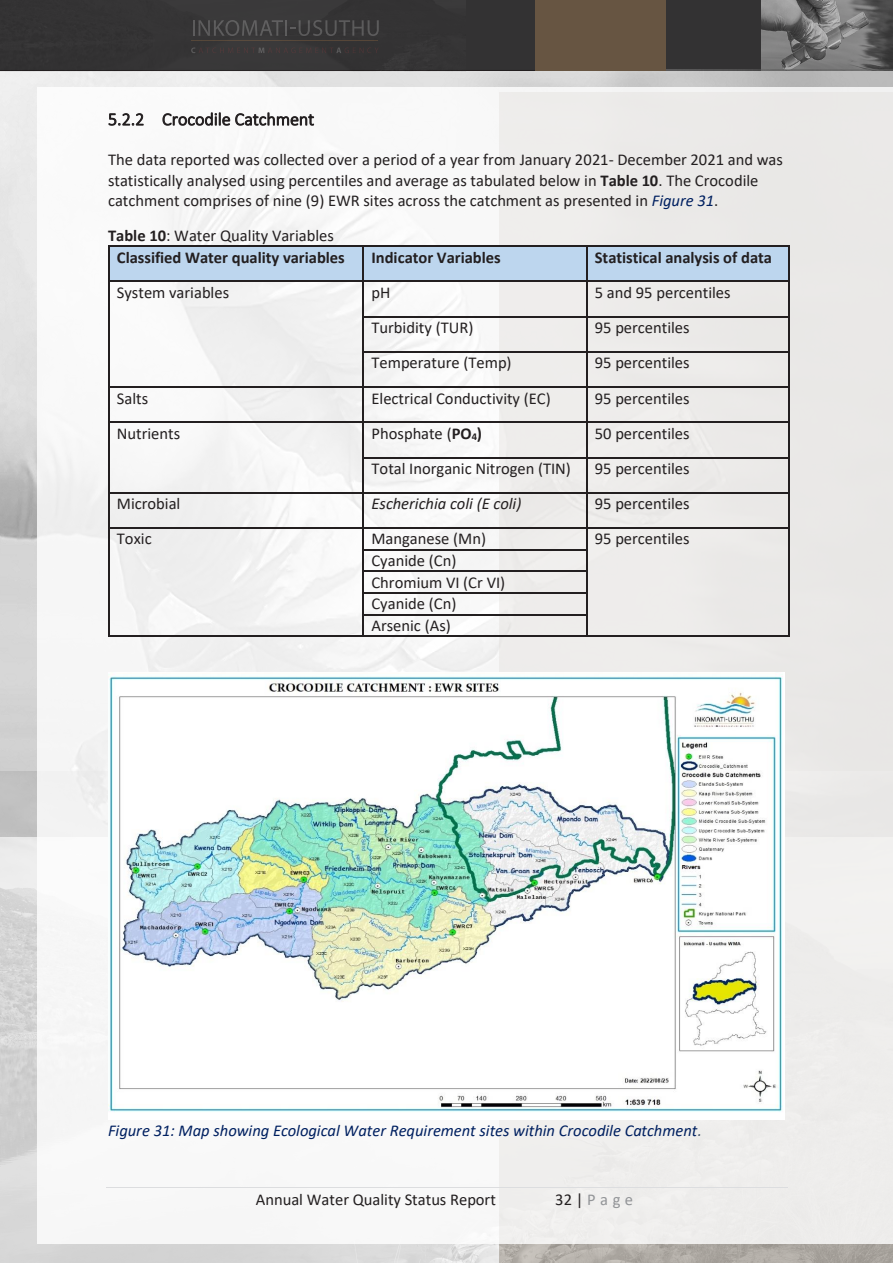
<style>
.page{position:relative;width:893px;height:1263px;background:#fff}
.page>*{position:absolute;margin:0;border:0;box-sizing:border-box;transform-origin:0 0}
.t1{font:300 18px "Calibri";color:#231f20}
.t2{font:16.5px/21.6px "Calibri";color:#231f20}
.t3{font:700 16.5px/21.6px "Calibri";color:#231f20}
.t4{font:italic 16.5px "Calibri";color:#002060}
.t5{font:italic 16.5px "Calibri";color:#231f20}
.t6{font:16.5px "Calibri";letter-spacing:.265em;color:#939598}
.s1{font-weight:700}
.s2{font-style:italic;color:#002060}
.s3{font-weight:400}
.s4{color:#44546a}
.s5{color:#231f20}
</style>
<div class="page">
<div style="left:661px;top:0;width:232px;height:70px;background:#333233"></div>
<img style="left:762px;top:0;width:130px;height:69px">
<img style="left:0;top:69px;width:893px;height:703px">
<div style="left:536px;top:0;width:130px;height:70px;background:#675542"></div>
<img style="left:0;top:772px;width:893px;height:491px">
<svg style="left:0;top:0;width:589px;height:71px;background:#3a3736"></svg>
<hr style="left:192px;top:40px;width:186px;height:1px;background:#e2984c">
<div style="left:37px;top:87px;width:856px;height:1157px;background:#f0efef"></div>
<hr style="left:106px;top:1187px;width:681px;height:1px;background:#dcdddf">
<div style="left:109px;top:247px;width:253px;height:33px;background:#bdd6ee"></div>
<div style="left:364px;top:247px;width:222px;height:33px;background:#bdd6ee"></div>
<div style="left:587px;top:247px;width:201px;height:33px;background:#bdd6ee"></div>
<hr style="left:109px;top:245px;width:254px;height:2px;background:#231f20">
<hr style="left:364px;top:245px;width:222px;height:2px;background:#231f20">
<hr style="left:587px;top:245px;width:201px;height:2px;background:#231f20">
<hr style="left:108px;top:247px;width:1px;height:33px;background:#231f20">
<hr style="left:363px;top:247px;width:1px;height:33px;background:#231f20">
<hr style="left:586px;top:247px;width:1px;height:33px;background:#231f20">
<hr style="left:788px;top:247px;width:2px;height:33px;background:#231f20">
<hr style="left:109px;top:280px;width:254px;height:2px;background:#231f20">
<hr style="left:364px;top:280px;width:222px;height:2px;background:#231f20">
<hr style="left:587px;top:280px;width:201px;height:2px;background:#231f20">
<hr style="left:108px;top:282px;width:1px;height:34px;background:#231f20">
<hr style="left:363px;top:282px;width:1px;height:34px;background:#231f20">
<hr style="left:586px;top:282px;width:1px;height:34px;background:#231f20">
<hr style="left:788px;top:282px;width:2px;height:34px;background:#231f20">
<hr style="left:364px;top:316px;width:222px;height:1px;background:#231f20">
<hr style="left:587px;top:316px;width:201px;height:1px;background:#231f20">
<hr style="left:108px;top:317px;width:1px;height:34px;background:#231f20">
<hr style="left:363px;top:317px;width:1px;height:34px;background:#231f20">
<hr style="left:586px;top:317px;width:1px;height:34px;background:#231f20">
<hr style="left:788px;top:317px;width:2px;height:34px;background:#231f20">
<hr style="left:364px;top:351px;width:222px;height:2px;background:#231f20">
<hr style="left:587px;top:351px;width:201px;height:2px;background:#231f20">
<hr style="left:108px;top:353px;width:1px;height:33px;background:#231f20">
<hr style="left:363px;top:353px;width:1px;height:33px;background:#231f20">
<hr style="left:586px;top:353px;width:1px;height:33px;background:#231f20">
<hr style="left:788px;top:353px;width:2px;height:33px;background:#231f20">
<hr style="left:109px;top:386px;width:254px;height:2px;background:#231f20">
<hr style="left:364px;top:386px;width:222px;height:2px;background:#231f20">
<hr style="left:587px;top:386px;width:201px;height:2px;background:#231f20">
<hr style="left:108px;top:388px;width:1px;height:33px;background:#231f20">
<hr style="left:363px;top:388px;width:1px;height:33px;background:#231f20">
<hr style="left:586px;top:388px;width:1px;height:33px;background:#231f20">
<hr style="left:788px;top:388px;width:2px;height:33px;background:#231f20">
<hr style="left:109px;top:421px;width:254px;height:2px;background:#231f20">
<hr style="left:364px;top:421px;width:222px;height:2px;background:#231f20">
<hr style="left:587px;top:421px;width:201px;height:2px;background:#231f20">
<hr style="left:108px;top:423px;width:1px;height:34px;background:#231f20">
<hr style="left:363px;top:423px;width:1px;height:34px;background:#231f20">
<hr style="left:586px;top:423px;width:1px;height:34px;background:#231f20">
<hr style="left:788px;top:423px;width:2px;height:34px;background:#231f20">
<hr style="left:364px;top:457px;width:222px;height:1px;background:#231f20">
<hr style="left:587px;top:457px;width:201px;height:1px;background:#231f20">
<hr style="left:108px;top:458px;width:1px;height:34px;background:#231f20">
<hr style="left:363px;top:458px;width:1px;height:34px;background:#231f20">
<hr style="left:586px;top:458px;width:1px;height:34px;background:#231f20">
<hr style="left:788px;top:458px;width:2px;height:34px;background:#231f20">
<hr style="left:109px;top:492px;width:254px;height:1px;background:#231f20">
<hr style="left:364px;top:492px;width:222px;height:1px;background:#231f20">
<hr style="left:587px;top:492px;width:201px;height:1px;background:#231f20">
<hr style="left:108px;top:493px;width:1px;height:34px;background:#231f20">
<hr style="left:363px;top:493px;width:1px;height:34px;background:#231f20">
<hr style="left:586px;top:493px;width:1px;height:34px;background:#231f20">
<hr style="left:788px;top:493px;width:2px;height:34px;background:#231f20">
<hr style="left:109px;top:527px;width:254px;height:2px;background:#231f20">
<hr style="left:364px;top:527px;width:222px;height:2px;background:#231f20">
<hr style="left:587px;top:527px;width:201px;height:2px;background:#231f20">
<hr style="left:788px;top:529px;width:2px;height:20px;background:#231f20">
<hr style="left:364px;top:549px;width:222px;height:2px;background:#231f20">
<hr style="left:788px;top:551px;width:2px;height:20px;background:#231f20">
<hr style="left:364px;top:571px;width:222px;height:1px;background:#231f20">
<hr style="left:788px;top:572px;width:2px;height:20px;background:#231f20">
<hr style="left:364px;top:592px;width:222px;height:2px;background:#231f20">
<hr style="left:788px;top:594px;width:2px;height:20px;background:#231f20">
<hr style="left:364px;top:614px;width:222px;height:2px;background:#231f20">
<svg style="left:108px;top:527px;width:1px;height:110px"></svg>
<hr style="left:109px;top:636px;width:254px;height:1px;background:#231f20">
<svg style="left:363px;top:527px;width:1px;height:110px"></svg>
<hr style="left:364px;top:636px;width:222px;height:1px;background:#231f20">
<svg style="left:586px;top:527px;width:1px;height:110px"></svg>
<hr style="left:587px;top:636px;width:201px;height:1px;background:#231f20">
<hr style="left:788px;top:616px;width:2px;height:20px;background:#231f20">
<img style="left:108px;top:672px;width:677px;height:448px">
<p class="t1" style="left:108px;top:108px;width:208px">5.2.2 Crocodile Catchment</p>
<p class="t2" style="left:108px;top:150px;width:676px;line-height:20.1px">The data reported was collected over a period of a year from January 2021- December 2021 and was statistically analysed using percentiles and average as tabulated below in <span class="s1">Table 10</span>. The Crocodile catchment comprises of nine (9) EWR sites across the catchment as presented in <span class="s2">Figure 31</span>.</p>
<p class="t3" style="left:117px;top:224px;width:229px;text-indent:-9px">Table 10<span class="s3">: Water Quality Variables<br></span>Classified Water quality variables</p>
<p class="t3" style="left:371px;top:246px;width:131px">Indicator Variables</p>
<p class="t3" style="left:595px;top:246px;width:179px">Statistical analysis of data</p>
<p class="t2" style="left:117px;top:281px;width:114px">System variables</p>
<p class="t2" style="left:371px;top:281px;width:20px">pH</p>
<p class="t2" style="left:595px;top:281px;width:137px">5 and 95 percentiles</p>
<p class="t2" style="left:371px;top:316px;width:103px">Turbidity (TUR)</p>
<p class="t2" style="left:595px;top:316px;width:96px">95 percentiles</p>
<p class="t2" style="left:371px;top:351px;width:142px">Temperature (Temp)</p>
<p class="t2" style="left:595px;top:351px;width:96px">95 percentiles</p>
<p class="t2" style="left:117px;top:387px;width:33px">Salts</p>
<p class="t2" style="left:371px;top:387px;width:181px">Electrical Conductivity (EC)</p>
<p class="t2" style="left:595px;top:387px;width:96px">95 percentiles</p>
<p class="t2" style="left:117px;top:422px;width:65px">Nutrients</p>
<p class="t2" style="left:371px;top:422px;width:112px">Phosphate (<span class="s1">PO</span><sub>4</sub><span class="s1">)</span></p>
<p class="t2" style="left:595px;top:422px;width:96px">50 percentiles</p>
<p class="t2" style="left:371px;top:457px;width:201px">Total Inorganic Nitrogen (TIN)</p>
<p class="t2" style="left:595px;top:457px;width:96px">95 percentiles</p>
<p class="t2" style="left:117px;top:492px;width:65px">Microbial</p>
<p class="t5" style="left:371px;top:492px;width:151px">Escherichia coli (E coli)</p>
<p class="t2" style="left:595px;top:492px;width:96px">95 percentiles</p>
<p class="t2" style="left:117px;top:528px;width:36px">Toxic</p>
<p class="t2" style="left:371px;top:528px;width:116px">Manganese (Mn)</p>
<p class="t2" style="left:595px;top:528px;width:96px">95 percentiles</p>
<p class="t2" style="left:371px;top:549px;width:135px">Cyanide (Cn)<br>Chromium VI (Cr VI)<br>Cyanide (Cn)<br>Arsenic (As)</p>
<p class="t4" style="left:108px;top:1119px;width:595px">Figure 31: Map showing Ecological Water Requirement sites within Crocodile Catchment<span class="s4">.</span></p>
<p class="t2" style="left:256px;top:1189px;width:242px">Annual Water Quality Status Report</p>
<p class="t6" style="left:555px;top:1188px;width:79px"><span class="s5">32|</span> Page</p>
</div>
